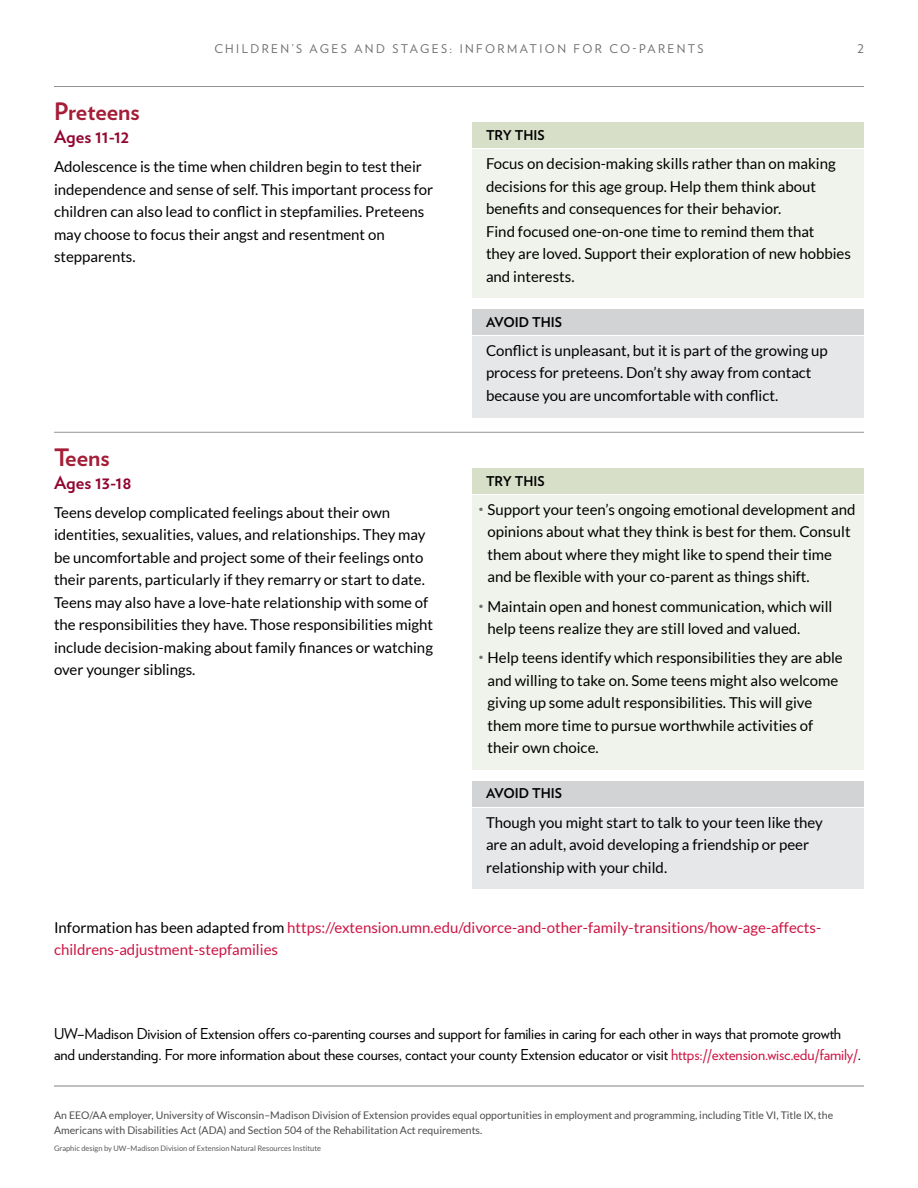
<style>
.page{position:relative;width:918px;height:1188px;background:#fff}
.page>*{position:absolute;margin:0;border:0;box-sizing:border-box;transform-origin:0 0}
.h2_1_col{font:700 24px "Verlag";color:#a51d37}
.h2_ages_1_col{font:700 18px "Verlag";color:#920530}
.p_do{font:15px/22.5px "Lato";color:#000}
.p_do_bullet_list{font:15px/22.5px "Lato";color:#000}
.p_offers_courses{font:15px/21px "Verlag";letter-spacing:-.01em;color:#000}
.p_avoid{font:15px/22.5px "Lato";color:#000}
.p_span_columns{font:15px/22.5px "Lato";color:#cd1543}
.h3_avoid_1_col{font:700 13.5px "Verlag";color:#000}
.h3_do_1_col{font:700 13.5px "Verlag";color:#000}
.t1{font:12px "Verlag";letter-spacing:.2em;color:#6d6e71}
.t2{font:10.5px/15px "Lato";color:#4c4c4e}
.t3{font:7.5px "Lato";color:#58595b}
.s1{color:#000}
.s2{color:#cd1543}
</style>
<div class="page">
<hr style="left:54px;top:1086px;width:810px;height:1px;background:#000">
<hr style="left:54px;top:86px;width:810px;height:1px;background:#939598">
<div style="left:472px;top:123px;width:392px;height:25px;background:#d8dfc8"></div>
<div style="left:472px;top:150px;width:392px;height:148px;background:#f0f3eb"></div>
<div style="left:472px;top:309px;width:392px;height:25px;background:#d1d3d4"></div>
<div style="left:472px;top:337px;width:392px;height:81px;background:#e6e7e8"></div>
<hr style="left:54px;top:432px;width:810px;height:1px;background:#939598">
<div style="left:472px;top:468px;width:392px;height:26px;background:#d8dfc8"></div>
<div style="left:472px;top:496px;width:392px;height:103px;background:#f0f3eb"></div>
<div style="left:472px;top:592px;width:392px;height:59px;background:#f0f3eb"></div>
<div style="left:472px;top:644px;width:392px;height:126px;background:#f0f3eb"></div>
<div style="left:472px;top:781px;width:392px;height:25px;background:#d1d3d4"></div>
<div style="left:472px;top:808px;width:392px;height:81px;background:#e6e7e8"></div>
<p class="t1" style="left:214px;top:40px;width:491px">CHILDREN’S AGES AND STAGES: INFORMATION FOR CO-PARENTS</p>
<p class="t1" style="left:857px;top:40px;width:8px">2</p>
<h2 class="h2_1_col" style="left:54px;top:93px;width:87px">Preteens</h2>
<h2 class="h2_ages_1_col" style="left:54px;top:122px;width:77px">Ages 11-12</h2>
<p class="p_do" style="left:54px;top:155px;width:381px">Adolescence is the time when children begin to test their independence and sense of self. This important process for children can also lead to conflict in stepfamilies. Preteens may choose to focus their angst and resentment on stepparents.</p>
<h2 class="h2_1_col" style="left:54px;top:439px;width:57px">Teens</h2>
<h2 class="h2_ages_1_col" style="left:54px;top:468px;width:79px">Ages 13-18</h2>
<p class="p_do" style="left:54px;top:501px;width:381px">Teens develop complicated feelings about their own identities, sexualities, values, and relationships. They may be uncomfortable and project some of their feelings onto their parents, particularly if they remarry or start to date.<br>Teens may also have a love-hate relationship with some of the responsibilities they have. Those responsibilities might include decision-making about family finances or watching over younger siblings.</p>
<h3 class="h3_do_1_col" style="left:486px;top:124px;width:60px">TRY THIS</h3>
<p class="p_do" style="left:486px;top:152px;width:367px">Focus on decision-making skills rather than on making decisions for this age group. Help them think about benefits and consequences for their behavior.<br>Find focused one-on-one time to remind them that<br>they are loved. Support their exploration of new hobbies and interests.</p>
<h3 class="h3_avoid_1_col" style="left:486px;top:311px;width:78px">AVOID THIS</h3>
<p class="p_avoid" style="left:486px;top:339px;width:343px">Conflict is unpleasant, but it is part of the growing up process for preteens. Don’t shy away from contact because you are uncomfortable with conflict.</p>
<h3 class="h3_do_1_col" style="left:486px;top:470px;width:60px">TRY THIS</h3>
<p class="p_do_bullet_list" style="left:488px;top:498px;width:370px;text-indent:-9px"><sup>•</sup> Support your teen’s ongoing emotional development and opinions about what they think is best for them. Consult them about where they might like to spend their time and be flexible with your co-parent as things shift.</p>
<p class="p_do_bullet_list" style="left:488px;top:595px;width:346px;text-indent:-9px"><sup>•</sup> Maintain open and honest communication, which will help teens realize they are still loved and valued.</p>
<p class="p_do_bullet_list" style="left:488px;top:647px;width:357px;text-indent:-9px"><sup>•</sup> Help teens identify which responsibilities they are able and willing to take on. Some teens might also welcome giving up some adult responsibilities. This will give them more time to pursue worthwhile activities of their own choice.</p>
<h3 class="h3_avoid_1_col" style="left:486px;top:783px;width:78px">AVOID THIS</h3>
<p class="p_avoid" style="left:486px;top:811px;width:338px">Though you might start to talk to your teen like they are an adult, avoid developing a friendship or peer relationship with your child.</p>
<p class="p_span_columns" style="left:54px;top:916px;width:769px"><span class="s1">Information has been adapted from</span> https://extension.umn.edu/divorce-and-other-family-transitions/how-age-affects&shy;childrens-adjustment-stepfamilies</p>
<p class="p_offers_courses" style="left:54px;top:1022px;width:809px">UW–Madison Division of Extension offers co-parenting courses and support for families in caring for each other in ways that promote growth and understanding. For more information about these courses, contact your county Extension educator or visit <span class="s2">https://extension.wisc.edu/family/</span>.</p>
<p class="t2" style="left:54px;top:1108px;width:781px">An EEO/AA employer, University of Wisconsin–Madison Division of Extension provides equal opportunities in employment and programming, including Title VI, Title IX, the<br>Americans with Disabilities Act (ADA) and Section 504 of the Rehabilitation Act requirements.</p>
<p class="t3" style="left:54px;top:1144px;width:269px">Graphic design by UW–Madison Division of Extension Natural Resources Institute</p>
</div>
